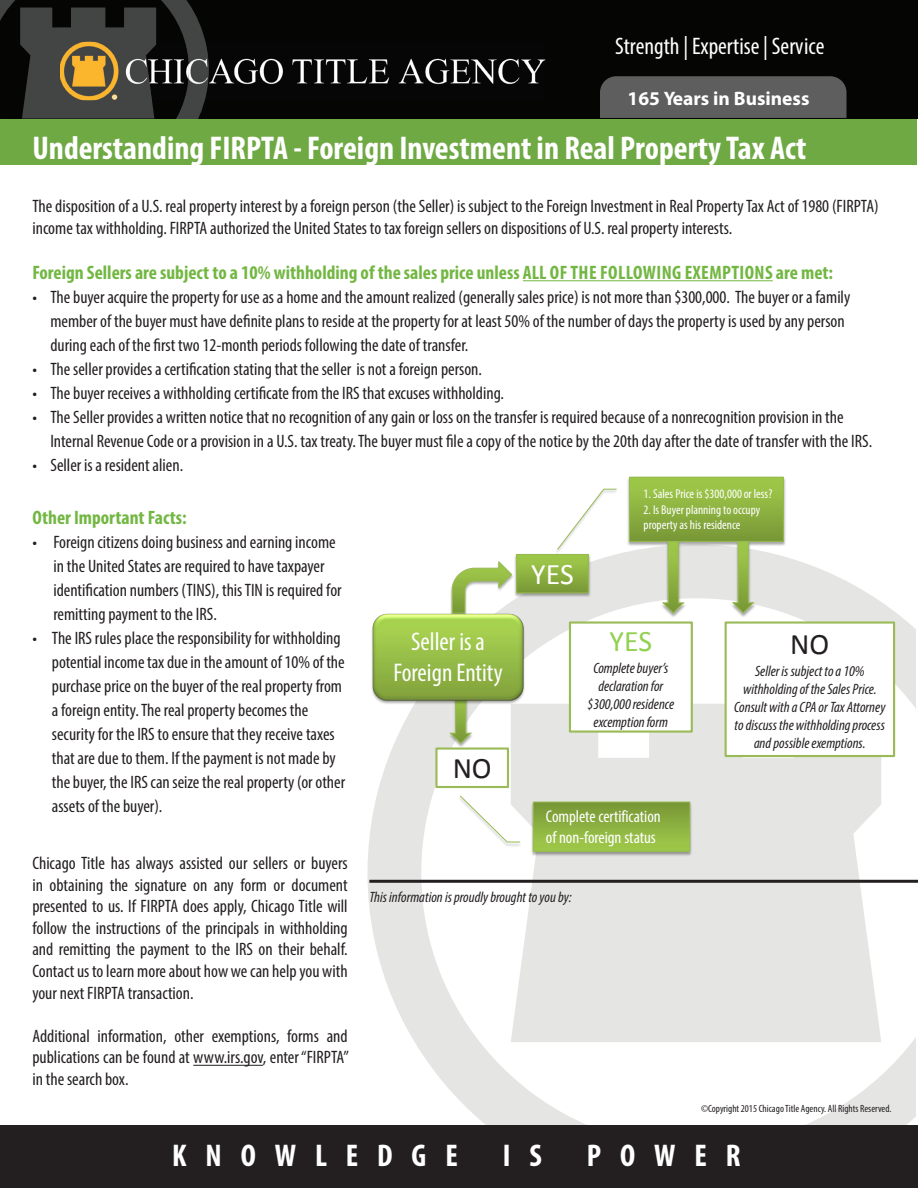
<style>
.page{position:relative;width:918px;height:1188px;background:#fff}
.page>*{position:absolute;margin:0;border:0;box-sizing:border-box;transform-origin:0 0}
.t1{font:700 condensed 33px "Myriad Pro";color:#fff}
.t2{font:700 condensed 31.5px "Myriad Pro";letter-spacing:.6em;color:#fff}
.t3{font:29.85px "Calibri";color:#231f20}
.t4{font:29.85px "Calibri";color:#fff}
.t5{font:29.85px "Calibri";color:#92d050}
.t6{font:condensed 25.65px/30.8px "Myriad Pro";color:#fff;text-align:center}
.t7{font:24px "Myriad";color:#fff}
.t8{font:condensed 24px "Myriad Pro";color:#fff}
.t9{font:900 21px "Myriad Pro";color:#fff}
.t10{font:700 condensed 19.5px "Myriad Pro";color:#73b743}
.t11{font:700 19.5px "Myriad Pro";color:#fff}
.t12{font:condensed 18px/24px "Myriad Pro";color:#231f20}
.t13{font:condensed 17.1px/20.5px "Myriad Pro";color:#fff}
.t14{font:italic condensed 15px/18px "Myriad Pro";color:#231f20;text-align:center}
.t15{font:condensed 12.9px/15.5px "Myriad Pro";color:#fff}
.t16{font:condensed 10.5px "Myriad Pro";color:#231f20}
</style>
<div class="page">
<div style="left:0;top:106px;width:917px;height:59px;background:#6fa943"></div>
<svg style="left:367px;top:555px;width:548px;height:570px;fill:#e5e5e4"></svg>
<div style="left:0;top:1125px;width:918px;height:63px;background:#231f20"></div>
<hr style="left:523px;top:280px;width:250px;height:1px;background:#73b743">
<img style="left:446px;top:709px;width:30px;height:38px">
<svg style="left:449px;top:709px;width:24px;height:36px"></svg>
<img style="left:448px;top:560px;width:3px;height:52px">
<svg style="left:451px;top:560px;width:59px;height:52px"></svg>
<img style="left:615px;top:476px;width:171px;height:79px">
<div style="left:629px;top:477px;width:154px;height:64px;background:linear-gradient(to bottom,#a2cc4b,#799837)"></div>
<div style="left:629px;top:477px;width:155px;height:65px;border:1px solid #98b954"></div>
<svg style="left:560px;top:488px;width:57px;height:63px"></svg>
<img style="left:369px;top:612px;width:158px;height:97px">
<img style="left:510px;top:545px;width:92px;height:70px">
<div style="left:517px;top:554px;width:71px;height:39px;background:linear-gradient(to bottom,#a2cc4b,#799837)"></div>
<div style="left:516px;top:554px;width:73px;height:39px;border:1px solid #98b954"></div>
<div style="left:570px;top:623px;width:122px;height:109px;background:#fff"></div>
<div style="left:569px;top:621px;width:124px;height:112px;border:2px solid #9bbb59"></div>
<img style="left:659px;top:540px;width:29px;height:79px">
<svg style="left:662px;top:541px;width:23px;height:73px"></svg>
<div style="left:726px;top:623px;width:168px;height:133px;background:#fff"></div>
<div style="left:725px;top:621px;width:170px;height:136px;border:2px solid #9bbb59"></div>
<div style="left:436px;top:749px;width:72px;height:38px;background:#fff"></div>
<div style="left:435px;top:747px;width:74px;height:41px;border:2px solid #9bbb59"></div>
<img style="left:456px;top:794px;width:238px;height:63px">
<div style="left:533px;top:802px;width:157px;height:49px;background:linear-gradient(to bottom,#779636,#a1cb4b)"></div>
<div style="left:533px;top:802px;width:157px;height:50px;border:1px solid #98b954"></div>
<svg style="left:459px;top:795px;width:62px;height:48px"></svg>
<img style="left:729px;top:539px;width:29px;height:80px">
<svg style="left:732px;top:541px;width:23px;height:73px"></svg>
<hr style="left:193px;top:1065px;width:70px;height:1px;background:#231f20">
<hr style="left:369px;top:880px;width:549px;height:3px;background:#231f20">
<div style="left:0;top:0;width:918px;height:118px;background:#050604"></div>
<svg style="left:0;top:0;width:319px;height:119px"></svg>
<img style="left:156px;top:42px;width:389px;height:58px">
<img style="left:60px;top:42px;width:96px;height:58px">
<img style="left:184px;top:42px;width:25px;height:58px">
<div style="left:600px;top:76px;width:246px;height:42px;background:#5e5e5e"></div>
<p class="t7" style="left:576px;top:22px;width:285px">Strength | Expertise | Service</p>
<h3 class="t8" style="left:615px;top:32px;width:211px">Strength | Expertise | Service</h3>
<p class="t11" style="left:628px;top:85px;width:183px">165 Years in Business</p>
<p class="t1" style="left:32px;top:127px;width:776px">Understanding FIRPTA - Foreign Investment in Real Property Tax Act</p>
<p class="t12" style="left:32px;top:195px;width:848px;line-height:21.6px">The disposition of a U.S. real property interest by a foreign person (the Seller) is subject to the Foreign Investment in Real Property Tax Act of 1980 (FIRPTA) income tax withholding. FIRPTA authorized the United States to tax foreign sellers on dispositions of U.S. real property interests.</p>
<p class="t10" style="left:32px;top:260px;width:802px">Foreign Sellers are subject to a 10% withholding of the sales price unless ALL OF THE FOLLOWING EXEMPTIONS are met:</p>
<p class="t12" style="left:50px;top:285px;width:801px;text-indent:-18px">• The buyer acquire the property for use as a home and the amount realized (generally sales price) is not more than $300,000. The buyer or a family member of the buyer must have definite plans to reside at the property for at least 50% of the number of days the property is used by any person during each of the first two 12-month periods following the date of transfer.</p>
<p class="t12" style="left:32px;top:357px;width:451px">• The seller provides a certification stating that the seller is not a foreign person.</p>
<p class="t12" style="left:32px;top:381px;width:473px">• The buyer receives a withholding certificate from the IRS that excuses withholding.</p>
<p class="t12" style="left:50px;top:405px;width:823px;text-indent:-18px">• The Seller provides a written notice that no recognition of any gain or loss on the transfer is required because of a nonrecognition provision in the<br>Internal Revenue Code or a provision in a U.S. tax treaty. The buyer must file a copy of the notice by the 20th day after the date of transfer with the IRS.</p>
<p class="t12" style="left:32px;top:453px;width:152px">• Seller is a resident alien.</p>
<p class="t10" style="left:32px;top:506px;width:156px">Other Important Facts:</p>
<p class="t12" style="left:53px;top:530px;width:290px;text-indent:-21px">• Foreign citizens doing business and earning income in the United States are required to have taxpayer identification numbers (TINS), this TIN is required for remitting payment to the IRS.</p>
<p class="t12" style="left:52px;top:626px;width:294px;text-indent:-19px">• The IRS rules place the responsibility for withholding potential income tax due in the amount of 10% of the purchase price on the buyer of the real property from a foreign entity. The real property becomes the</p>
<p class="t12" style="left:52px;top:722px;width:295px">security for the IRS to ensure that they receive taxes that are due to them. If the payment is not made by the buyer, the IRS can seize the real property (or other assets of the buyer).</p>
<p class="t12" style="left:32px;top:852px;width:317px;line-height:21.6px;text-align:justify">Chicago Title has always assisted our sellers or buyers in obtaining the signature on any form or document presented to us. If FIRPTA does apply, Chicago Title will follow the instructions of the principals in withholding and remitting the payment to the IRS on their behalf.<br>Contact us to learn more about how we can help you with your next FIRPTA transaction.</p>
<p class="t12" style="left:32px;top:1025px;width:318px;line-height:21.6px;text-align:justify">Additional information, other exemptions, forms and publications can be found at www.irs.gov, enter “FIRPTA” in the search box.</p>
<p class="t6" style="left:393px;top:626px;width:111px">Seller is a<br>Foreign Entity</p>
<p class="t3" style="left:453px;top:749px;width:41px">NO</p>
<p class="t4" style="left:531px;top:555px;width:44px">YES</p>
<p class="t15" style="left:644px;top:486px;width:130px">1. Sales Price is $300,000 or less?</p>
<p class="t15" style="left:644px;top:501px;width:118px">2. Is Buyer planning to occupy property as his residence</p>
<p class="t5" style="left:610px;top:622px;width:44px">YES</p>
<p class="t14" style="left:588px;top:659px;width:88px">Complete buyer’s declaration for $300,000 residence excemptionform</p>
<p class="t3" style="left:790px;top:626px;width:41px">NO</p>
<p class="t14" style="left:734px;top:662px;width:153px">Seller is subject to a 10% withholding of the Sales Price.<br>Consult with a CPA or Tax Attorney to discuss the withholding process and possible exemptions.</p>
<p class="t13" style="left:546px;top:806px;width:116px">Complete certification of non-foreign status</p>
<p class="t14" style="left:369px;top:888px;width:204px">This information is proudly brought to you by:</p>
<p class="t16" style="left:701px;top:1102px;width:192px">©Copyright 2015 Chicago Title Agency. All Rights Reserved.</p>
<p class="t2" style="left:172px;top:1136px;width:287px">KNOWLEDGE</p>
<p class="t2" style="left:503px;top:1136px;width:41px">I S</p>
<p class="t2" style="left:587px;top:1136px;width:155px">POWER</p>
<p class="t9" style="left:177px;top:1142px;width:16px">H</p>
<p class="t9" style="left:266px;top:1142px;width:14px">C</p>
<p class="t9" style="left:313px;top:1142px;width:16px">A</p>
<p class="t9" style="left:409px;top:1142px;width:17px">O</p>
<p class="t9" style="left:497px;top:1142px;width:13px">L</p>
<p class="t9" style="left:582px;top:1142px;width:15px">B</p>
<p class="t9" style="left:630px;top:1142px;width:14px">R</p>
<p class="t9" style="left:725px;top:1142px;width:14px">R</p>
</div>
